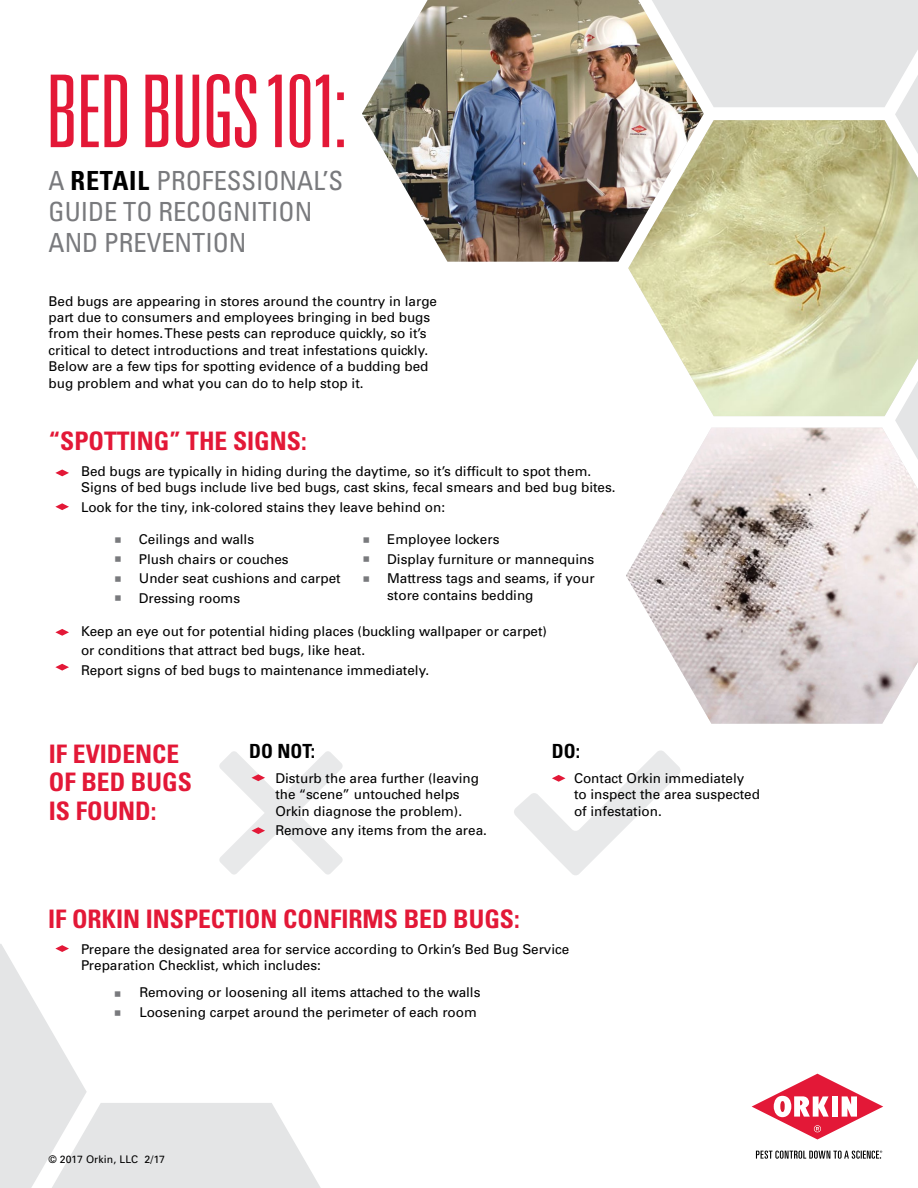
<style>
.page{position:relative;width:918px;height:1188px;background:#fff}
.page>*{position:absolute;margin:0;border:0;box-sizing:border-box;transform-origin:0 0}
.t1{font:300 ultra-condensed 100.5px "Univers";letter-spacing:-.03em;color:#e31837}
.t2{font:condensed 26.4px/30.9px "Univers";color:#797a7d}
.t3{font:700 condensed 25.5px/28.5px "Univers";color:#e31837}
.t4{font:24px/19.5px "Arial";color:#797a7d;text-align:justify}
.t5{font:700 condensed 19.5px "Univers";color:#000}
.t6{font:13.5px/16.5px "Univers";color:#000}
.t7{font:10.5px "Univers";letter-spacing:.01em;color:#000}
.s1{font-weight:700;color:#000}
</style>
<div class="page">
<img style="left:626px;top:428px;width:292px;height:296px">
<img style="left:628px;top:154px;width:290px;height:262px">
<svg style="left:704px;top:0;width:214px;height:154px;background:#dfdfd6"></svg>
<svg style="left:895px;top:381px;width:23px;height:79px"></svg>
<img style="left:362px;top:0;width:342px;height:262px">
<svg style="left:219px;top:751px;width:124px;height:124px"></svg>
<svg style="left:514px;top:750px;width:167px;height:125px"></svg>
<svg style="left:55px;top:470px;width:14px;height:6px"></svg>
<svg style="left:55px;top:503px;width:14px;height:7px"></svg>
<svg style="left:55px;top:629px;width:14px;height:7px"></svg>
<svg style="left:55px;top:664px;width:14px;height:7px"></svg>
<svg style="left:0;top:944px;width:321px;height:244px"></svg>
<svg style="left:752px;top:1074px;width:131px;height:65px"></svg>
<svg style="left:756px;top:1151px;width:126px;height:8px"></svg>
<h1 class="t1" style="left:46px;top:59px;width:303px">BED BUGS 101:</h1>
<h2 class="t2" style="left:49px;top:165px;width:296px">A <span class="s1">RETAIL</span> PROFESSIONAL’S<br>GUIDE TO RECOGNITION<br>AND PREVENTION</h2>
<p class="t6" style="left:49px;top:293px;width:390px">Bed bugs are appearing in stores around the country in large part due to consumers and employees bringing in bed bugs from their homes. These pests can reproduce quickly, so it’s critical to detect introductions and treat infestations quickly.<br>Below are a few tips for spotting evidence of a budding bed bug problem and what you can do to help stop it.</p>
<h3 class="t3" style="left:49px;top:427px;width:259px">“SPOTTING” THE SIGNS:</h3>
<p class="t6" style="left:81px;top:463px;width:536px">Bed bugs are typically in hiding during the daytime, so it’s difficult to spot them.<br>Signs of bed bugs include live bed bugs, cast skins, fecal smears and bed bug bites.</p>
<p class="t6" style="left:81px;top:499px;width:366px">Look for the tiny, ink-colored stains they leave behind on:</p>
<p class="t6" style="left:139px;top:530px;width:203px;line-height:19.5px">Ceilings and walls<br>Plush chairs or couches<br>Under seat cushions and carpet<br>Dressing rooms</p>
<p class="t6" style="left:387px;top:530px;width:209px;line-height:19.5px">Employee lockers<br>Display furniture or mannequins<br>Mattress tags and seams, if your</p>
<h3 class="t4" style="left:114px;top:530px;width:10px">▪ ▪ ▪ ▪</h3>
<h3 class="t4" style="left:362px;top:530px;width:10px">▪ ▪ ▪</h3>
<p class="t6" style="left:387px;top:587px;width:148px">store contains bedding</p>
<p class="t6" style="left:81px;top:622px;width:468px;line-height:19.5px">Keep an eye out for potential hiding places (buckling wallpaper or carpet) or conditions that attract bed bugs, like heat.<br>Report signs of bed bugs to maintenance immediately.</p>
<h3 class="t3" style="left:49px;top:739px;width:145px">IF EVIDENCE<br>OF BED BUGS<br>IS FOUND:</h3>
<h3 class="t5" style="left:249px;top:739px;width:67px">DO NOT:</h3>
<h3 class="t5" style="left:552px;top:739px;width:30px">DO:</h3>
<p class="t6" style="left:275px;top:770px;width:205px">Disturb the area further (leaving the “scene” untouched helps<br>Orkin diagnose the problem).</p>
<p class="t6" style="left:275px;top:822px;width:213px">Remove any items from the area.</p>
<p class="t6" style="left:574px;top:770px;width:188px">Contact Orkin immediately to inspect the area suspected of infestation.</p>
<h3 class="t3" style="left:48px;top:905px;width:473px">IF ORKIN INSPECTION CONFIRMS BED BUGS:</h3>
<p class="t6" style="left:81px;top:941px;width:490px">Prepare the designated area for service according to Orkin’s Bed Bug Service<br>Preparation Checklist, which includes:</p>
<p class="t6" style="left:139px;top:983px;width:343px;line-height:19.5px">Removing or loosening all items attached to the walls<br>Loosening carpet around the perimeter of each room</p>
<h3 class="t4" style="left:113px;top:984px;width:10px">▪ ▪</h3>
<p class="t7" style="left:48px;top:1153px;width:118px">© 2017 Orkin, LLC 2/17</p>
</div>
